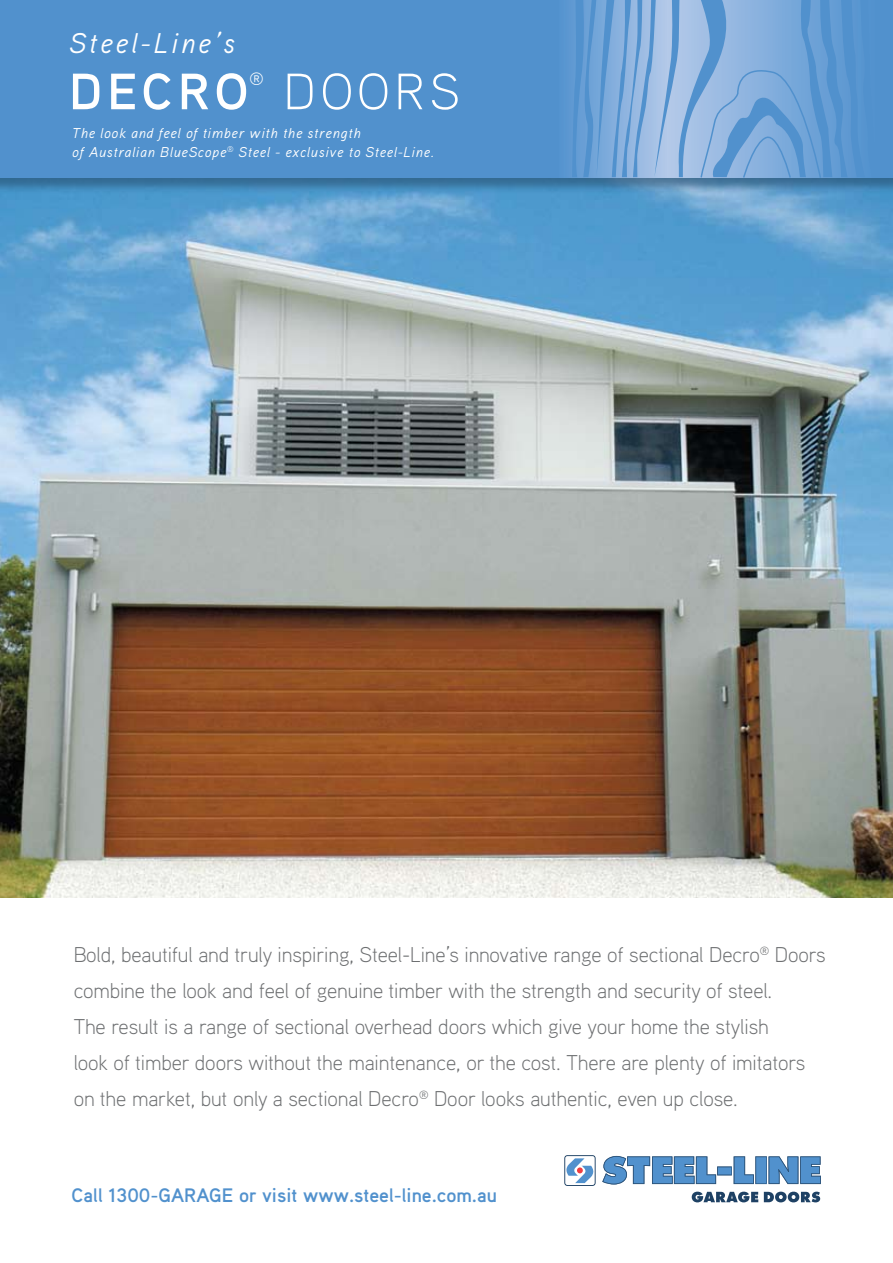
<style>
.page{position:relative;width:893px;height:1263px;background:#fff}
.page>*{position:absolute;margin:0;border:0;box-sizing:border-box;transform-origin:0 0}
.t1{font:700 51px "Aaux Pro";letter-spacing:.095em;color:#fff}
.t2{font:300 51px "Aaux Pro";letter-spacing:.095em;color:#fff}
.t3{font:italic 34.5px "Aaux Pro";letter-spacing:.1em;color:#fff}
.t4{font:italic 28.5px "Aaux Pro";letter-spacing:.1em;color:#fff}
.t5{font:300 21.3px/36px "Aaux Pro";letter-spacing:-.005em;color:#6d6f71}
.t6{font:700 19.5px "Aaux Pro";color:#5191cd}
.t7{font:300 18px "Aaux Pro";color:#fff}
.t8{font:italic 14.25px/18.8px "Aaux Pro";letter-spacing:.05em;color:#fff}
</style>
<div class="page">
<img style="left:0;top:194px;width:893px;height:703px">
<svg style="left:602px;top:1156px;width:219px;height:28px"></svg>
<svg style="left:692px;top:1191px;width:66px;height:11px"></svg>
<svg style="left:764px;top:1191px;width:56px;height:11px"></svg>
<svg style="left:564px;top:1155px;width:32px;height:31px"></svg>
<div style="left:0;top:0;width:893px;height:194px;background:#285071;opacity:.63"></div>
<div style="left:0;top:0;width:893px;height:177px;background:#5191cd"></div>
<div style="left:560px;top:0;width:333px;height:177px;background:linear-gradient(to bottom,#5694cf,#5694cf)"></div>
<svg style="left:578px;top:0;width:256px;height:177px"></svg>
<h3 class="t4" style="left:69px;top:24px;width:167px">Steel-Line’s</h3>
<h1 class="t1" style="left:69px;top:59px;width:181px">DECRO</h1>
<p class="t7" style="left:249px;top:68px;width:16px">®</p>
<h1 class="t2" style="left:284px;top:59px;width:178px">DOORS</h1>
<h2 class="t3" style="left:200px;top:106px;width:206px">Be inspired.</h2>
<p class="t8" style="left:72px;top:123px;width:363px">The look and feel of timber with the strength<br>of Australian BlueScope<sup>®</sup> Steel - exclusive to Steel-Line.</p>
<p class="t5" style="left:74px;top:936px;width:753px">Bold, beautiful and truly inspiring, Steel-Line’s innovative range of sectional Decro<sup>®</sup> Doors combine the look and feel of genuine timber with the strength and security of steel.<br>The result is a range of sectional overhead doors which give your home the stylish<br>look of timber doors without the maintenance, or the cost. There are plenty of imitators on the market, but only a sectional Decro<sup>®</sup> Door looks authentic, even up close.</p>
<p class="t6" style="left:71px;top:1183px;width:427px">Call 1300-GARAGE or visit www.steel-line.com.au</p>
</div>
